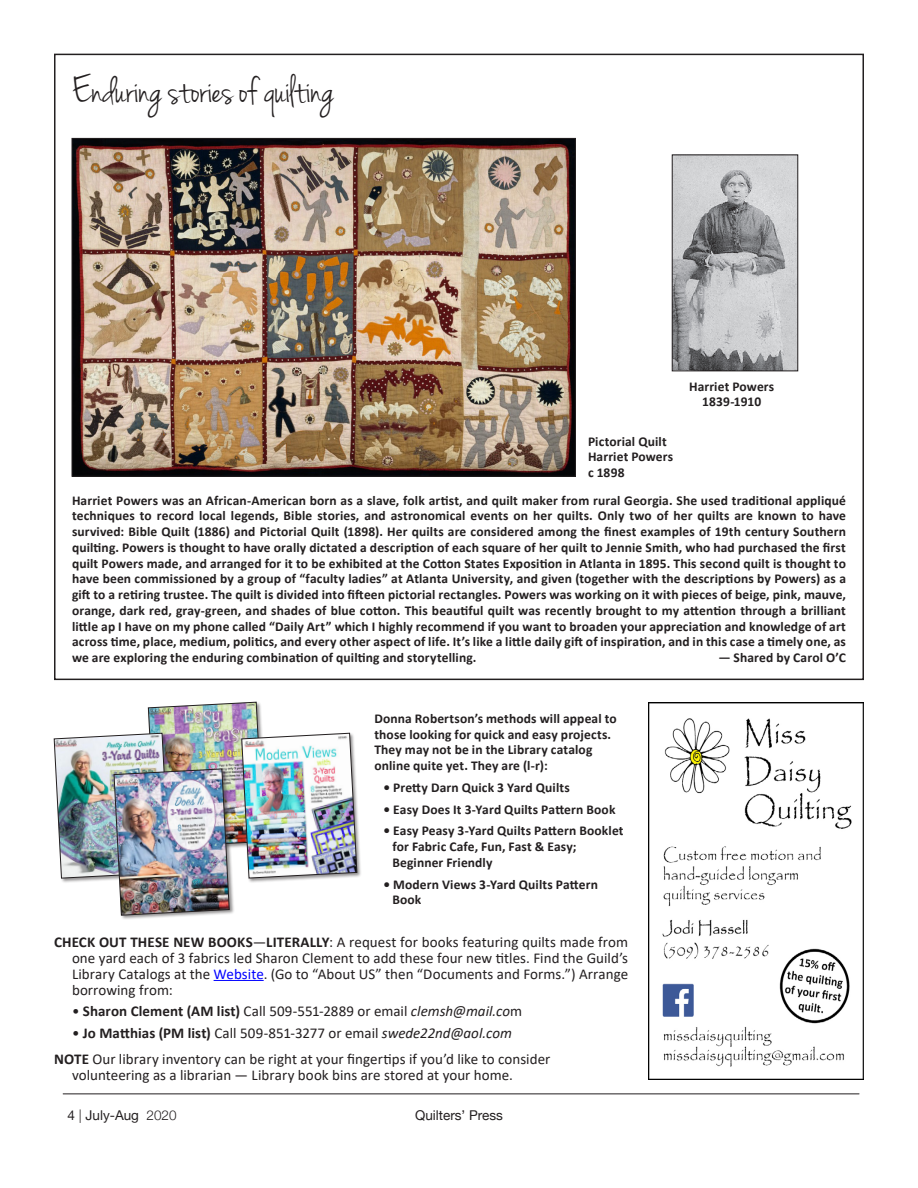
<style>
.page{position:relative;width:918px;height:1188px;background:#fff}
.page>*{position:absolute;margin:0;border:0;box-sizing:border-box;transform-origin:0 0}
.Main_Head_2{font:40.5px "Jenna Sue";letter-spacing:-.01em;color:#231f20}
.Main_Head_2-2{font:15px/15.8px "Calibri";color:#231f20;text-align:justify}
.Main_Head_2-3{font:700 13.5px/15.8px "Calibri";letter-spacing:.01em;color:#231f20}
.t1{font:13.5px "Helvetica Neue";color:#231f20}
.s1{font-weight:700}
.s2{color:#00f}
.s3{font-style:italic}
.s4{font-weight:300}
</style>
<div class="page">
<hr style="left:63px;top:1094px;width:796px;height:1px;background:#231f20">
<hr style="left:214px;top:980px;width:50px;height:1px;background:#00f">
<div style="left:241px;top:732px;width:121px;height:151px;background:#231f20;opacity:.5"></div>
<div style="left:113px;top:768px;width:121px;height:153px;background:#231f20;opacity:.5"></div>
<img style="left:54px;top:702px;width:303px;height:214px">
<img style="left:74px;top:140px;width:500px;height:334px">
<img style="left:674px;top:157px;width:122px;height:212px">
<div style="left:672px;top:155px;width:126px;height:216px;border:1px solid #231f20"></div>
<img style="left:648px;top:702px;width:216px;height:378px">
<p class="Main_Head_2" style="left:72px;top:67px;width:264px">Enduring stories of quilting</p>
<p class="Main_Head_2-3" style="left:588px;top:433px;width:80px">Pictorial Quilt</p>
<p class="Main_Head_2-3" style="left:588px;top:449px;width:87px">Harriet Powers</p>
<p class="Main_Head_2-3" style="left:588px;top:465px;width:38px">c 1898</p>
<p class="Main_Head_2-3" style="left:689px;top:378px;width:87px">Harriet Powers</p>
<p class="Main_Head_2-3" style="left:702px;top:394px;width:61px">1839-1910</p>
<p class="Main_Head_2-3" style="left:72px;top:492px;width:776px;text-align:justify">Harriet Powers was an African-American born as a slave, folk artist, and quilt maker from rural Georgia. She used traditional appliqué techniques to record local legends, Bible stories, and astronomical events on her quilts. Only two of her quilts are known to have survived: Bible Quilt (1886) and Pictorial Quilt (1898). Her quilts are considered among the finest examples of 19th century Southern quilting. Powers is thought to have orally dictated a description of each square of her quilt to Jennie Smith, who had purchased the first quilt Powers made, and arranged for it to be exhibited at the Cotton States Exposition in Atlanta in 1895. This second quilt is thought to have been commissioned by a group of “faculty ladies” at Atlanta University, and given (together with the descriptions by Powers) as a gift to a retiring trustee. The quilt is divided into fifteen pictorial rectangles. Powers was working on it with pieces of beige, pink, mauve, orange, dark red, gray-green, and shades of blue cotton. This beautiful quilt was recently brought to my attention through a brilliant little ap I have on my phone called “Daily Art” which I highly recommend if you want to broaden your appreciation and knowledge of art across time, place, medium, politics, and every other aspect of life. It’s like a little daily gift of inspiration, and in this case a timely one, as we are exploring the enduring combination of quilting and storytelling.</p>
<p class="Main_Head_2-3" style="left:718px;top:650px;width:129px">— Shared by Carol O’C</p>
<p class="Main_Head_2-3" style="left:374px;top:710px;width:244px">Donna Robertson’s methods will appeal to those looking for quick and easy projects.<br>They may not be in the Library catalog online quite yet. They are (l-r):</p>
<p class="Main_Head_2-3" style="left:383px;top:779px;width:188px">• Pretty Darn Quick 3 Yard Quilts</p>
<p class="Main_Head_2-3" style="left:383px;top:801px;width:234px">• Easy Does It 3-Yard Quilts Pattern Book</p>
<p class="Main_Head_2-3" style="left:392px;top:823px;width:233px;text-indent:-9px">• Easy Peasy 3-Yard Quilts Pattern Booklet for Fabric Cafe, Fun, Fast &amp; Easy;<br>Beginner Friendly</p>
<p class="Main_Head_2-3" style="left:392px;top:876px;width:207px;text-indent:-9px">• Modern Views 3-Yard Quilts Pattern<br>Book</p>
<p class="Main_Head_2-2" style="left:72px;top:934px;width:558px;text-indent:-18px"><span class="s1">CHECK OUT THESE NEW BOOKS</span>—<span class="s1">LITERALLY</span>: A request for books featuring quilts made from one yard each of 3 fabrics led Sharon Clement to add these four new titles. Find the Guild’s Library Catalogs at the <span class="s2">Website</span>. (Go to “About US” then “Documents and Forms.”) Arrange borrowing from:</p>
<p class="Main_Head_2-2" style="left:72px;top:1003px;width:452px">• <span class="s1">Sharon Clement (AM list)</span> Call 509-551-2889 or email <span class="s3">clemsh@mail.co</span>m</p>
<p class="Main_Head_2-2" style="left:72px;top:1025px;width:442px">• <span class="s1">Jo Matthias (PM list)</span> Call 509-851-3277 or email <span class="s3">swede22nd@aol.com</span></p>
<p class="Main_Head_2-2" style="left:72px;top:1051px;width:480px;text-indent:-18px"><span class="s1">NOTE</span> Our library inventory can be right at your fingertips if you’d like to consider volunteering as a librarian — Library book bins are stored at your home.</p>
<p class="t1" style="left:68px;top:1106px;width:111px">4 <span class="s4">|</span> July-Aug <span class="s4">2020</span></p>
<p class="t1" style="left:415px;top:1105px;width:89px">Quilters’ Press</p>
</div>
